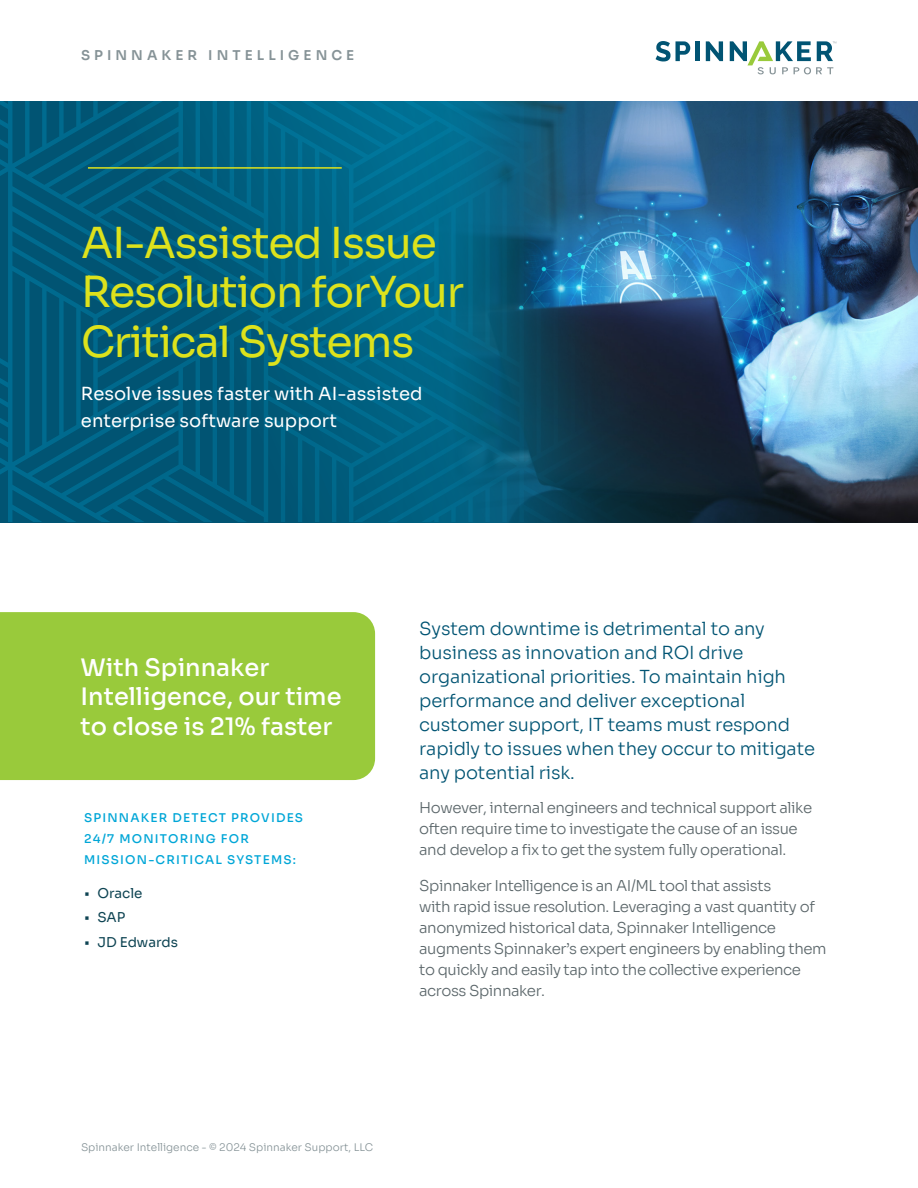
<style>
.page{position:relative;width:918px;height:1188px;background:#fff}
.page>*{position:absolute;margin:0;border:0;box-sizing:border-box;transform-origin:0 0}
.Banner_Headline_Text{font:42.75px "Sora";letter-spacing:-.03em;color:#dde21c}
.t1{font:500 24px/29.7px "Sora";color:#fff}
.Body_Text{font:300 18px/24px "Sora";letter-spacing:-.01em;color:#015473}
.Banner_Subhead_Text{font:18px "Sora";color:#fff}
.Body_Text-2{font:300 15px/21px "Sora";letter-spacing:-.03em;color:#5b666a}
.Document_Title{font:600 13.5px "Sora";letter-spacing:.3em;color:#869397}
.t2{font:13.5px "Sora";letter-spacing:-.005em;color:#0e4453}
.Sidebar_Subhead_Pg1{font:500 12px/21px "Sora";letter-spacing:.1em;color:#00a6d7}
.t3{font:300 10.5px "Sora";color:#869397}
</style>
<div class="page">
<img style="left:0;top:101px;width:918px;height:421px">
<hr style="left:88px;top:167px;width:254px;height:2px;background:#dde21c">
<div style="left:0;top:612px;width:375px;height:168px;background:#99ca3b"></div>
<svg style="left:656px;top:41px;width:34px;height:21px"></svg>
<hr style="left:695px;top:41px;width:4px;height:20px;background:#015473">
<svg style="left:706px;top:41px;width:17px;height:20px"></svg>
<svg style="left:730px;top:41px;width:106px;height:33px"></svg>
<p class="Document_Title" style="left:81px;top:44px;width:275px">SPINNAKER INTELLIGENCE</p>
<p class="Banner_Headline_Text" style="left:81px;top:207px;width:358px">AI-Assisted Issue</p>
<p class="Banner_Headline_Text" style="left:81px;top:257px;width:385px">Resolution forYour</p>
<p class="Banner_Headline_Text" style="left:81px;top:307px;width:335px">Critical Systems</p>
<p class="Banner_Subhead_Text" style="left:81px;top:379px;width:343px">Resolve issues faster with AI-assisted</p>
<p class="Banner_Subhead_Text" style="left:81px;top:406px;width:258px">enterprise software support</p>
<p class="t1" style="left:81px;top:650px;width:263px">With Spinnaker<br>Intelligence, our time to close is 21% faster</p>
<p class="Sidebar_Subhead_Pg1" style="left:84px;top:806px;width:221px">SPINNAKER DETECT PROVIDES<br>24/7 MONITORING FOR<br>MISSION-CRITICAL SYSTEMS:</p>
<p class="t2" style="left:84px;top:882px;width:60px">• Oracle</p>
<p class="t2" style="left:84px;top:906px;width:43px">• SAP</p>
<p class="t2" style="left:84px;top:931px;width:95px">• JD Edwards</p>
<p class="Body_Text" style="left:419px;top:615px;width:397px">System downtime is detrimental to any business as innovation and ROI drive organizational priorities. To maintain high performance and deliver exceptional customer support, IT teams must respond rapidly to issues when they occur to mitigate any potential risk.</p>
<p class="Body_Text-2" style="left:419px;top:796px;width:394px">However, internal engineers and technical support alike often require time to investigate the cause of an issue and develop a fix to get the system fully operational.</p>
<p class="Body_Text-2" style="left:419px;top:874px;width:409px">Spinnaker Intelligence is an AI/ML tool that assists<br>with rapid issue resolution. Leveraging a vast quantity of anonymized historical data, Spinnaker Intelligence augments Spinnaker’s expert engineers by enabling them to quickly and easily tap into the collective experience across Spinnaker.</p>
<p class="t3" style="left:81px;top:1139px;width:294px">Spinnaker Intelligence - © 2024 Spinnaker Support, LLC</p>
</div>
